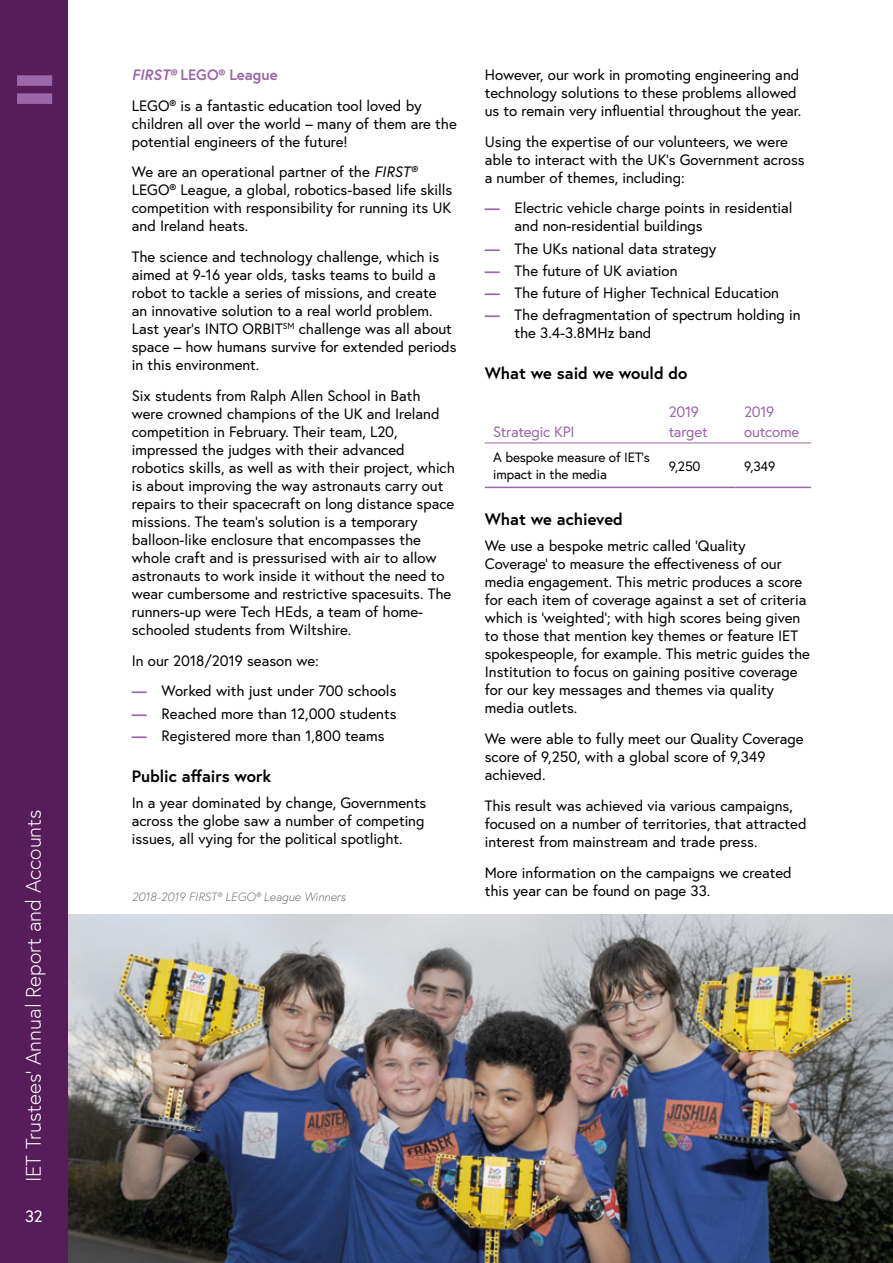
<style>
.page{position:relative;width:893px;height:1263px;background:#fff}
.page>*{position:absolute;margin:0;border:0;box-sizing:border-box;transform-origin:0 0}
.t1{font:300 21px "Europa";color:#fff}
.t2{font:700 16.5px "Europa";color:#000}
.t3{font:16.5px "Europa";color:#fff}
.t4{font:15px/18px "Europa";color:#000}
.t5{font:15px/19.5px "Europa";letter-spacing:-.015em;color:#9c67a8}
.t6{font:13.5px/16.5px "Europa";letter-spacing:-.01em;color:#000}
.t7{font:italic 300 12px "Europa";color:#706f6f}
.s1{font-weight:700;font-style:italic;color:#9c67a8}
.s2{font-weight:700;color:#9c67a8}
.s3{font-style:italic}
</style>
<div class="page">
<div style="left:0;top:0;width:68px;height:1263px;background:#561d5a"></div>
<svg style="left:17px;top:75px;width:35px;height:29px"></svg>
<hr style="left:485px;top:443px;width:175px;height:1px;background:#9c67a8">
<hr style="left:660px;top:443px;width:76px;height:1px;background:#9c67a8">
<hr style="left:736px;top:443px;width:75px;height:1px;background:#9c67a8">
<hr style="left:485px;top:487px;width:175px;height:1px;background:#9c67a8">
<hr style="left:660px;top:487px;width:76px;height:1px;background:#9c67a8">
<hr style="left:736px;top:487px;width:75px;height:1px;background:#9c67a8">
<img style="left:68px;top:915px;width:825px;height:348px">
<h1 class="t1" style="left:20px;top:1182px;width:374px;rotate:-90deg">IET Trustees’ Annual Report and Accounts</h1>
<p class="t3" style="left:25px;top:1205px;width:19px">32</p>
<p class="t4" style="left:132px;top:59px;width:291px;line-height:30.8px"><span class="s1">FIRST®</span> <span class="s2">LEGO® League<br></span>LEGO® is a fantastic education tool loved by</p>
<p class="t4" style="left:132px;top:114px;width:326px">children all over the world – many of them are the potential engineers of the future!</p>
<p class="t4" style="left:132px;top:163px;width:322px">We are an operational partner of the <span class="s3">FIRST® </span>LEGO® League, a global, robotics-based life skills competition with responsibility for running its UK and Ireland heats.</p>
<p class="t4" style="left:132px;top:247px;width:326px">The science and technology challenge, which is aimed at 9-16 year olds, tasks teams to build a robot to tackle a series of missions, and create<br>an innovative solution to a real world problem.<br>Last year’s INTO ORBIT<sup>SM</sup> challenge was all about space – how humans survive for extended periods in this environment.</p>
<p class="t4" style="left:132px;top:386px;width:325px">Six students from Ralph Allen School in Bath were crowned champions of the UK and Ireland competition in February. Their team, L20, impressed the judges with their advanced robotics skills, as well as with their project, which is about improving the way astronauts carry out repairs to their spacecraft on long distance space missions. The team’s solution is a temporary balloon-like enclosure that encompasses the whole craft and is pressurised with air to allow astronauts to work inside it without the need to wear cumbersome and restrictive spacesuits. The runners-up were Tech HEds, a team of home&shy;schooled students from Wiltshire.</p>
<p class="t4" style="left:132px;top:651px;width:188px">In our 2018/2019 season we:</p>
<p class="t4" style="left:132px;top:682px;width:266px"><span class="s2">—</span> Worked with just under 700 schools</p>
<p class="t4" style="left:132px;top:704px;width:266px"><span class="s2">—</span> Reached more than 12,000 students</p>
<p class="t4" style="left:132px;top:726px;width:254px"><span class="s2">—</span> Registered more than 1,800 teams</p>
<p class="t2" style="left:132px;top:765px;width:141px">Public affairs work</p>
<p class="t4" style="left:132px;top:794px;width:296px">In a year dominated by change, Governments across the globe saw a number of competing issues, all vying for the political spotlight.</p>
<p class="t7" style="left:132px;top:889px;width:215px">2018-2019 FIRST® LEGO® League Winners</p>
<p class="t4" style="left:485px;top:65px;width:318px">However, our work in promoting engineering and technology solutions to these problems allowed us to remain very influential throughout the year.</p>
<p class="t4" style="left:485px;top:132px;width:321px">Using the expertise of our volunteers, we were able to interact with the UK’s Government across a number of themes, including:</p>
<p class="t4" style="left:514px;top:199px;width:280px;text-indent:-30px"><span class="s2">—</span> Electric vehicle charge points in residential and non-residential buildings</p>
<p class="t4" style="left:485px;top:239px;width:233px"><span class="s2">—</span> The UKs national data strategy</p>
<p class="t4" style="left:485px;top:261px;width:194px"><span class="s2">—</span> The future of UK aviation</p>
<p class="t4" style="left:485px;top:283px;width:296px"><span class="s2">—</span> The future of Higher Technical Education</p>
<p class="t4" style="left:514px;top:306px;width:288px;text-indent:-30px"><span class="s2">—</span> The defragmentation of spectrum holding in the 3.4-3.8MHz band</p>
<p class="t2" style="left:485px;top:362px;width:204px">What we said we would do</p>
<p class="t5" style="left:493px;top:422px;width:83px">Strategic KPI</p>
<p class="t5" style="left:669px;top:402px;width:41px">2019 target</p>
<p class="t5" style="left:744px;top:402px;width:57px">2019 outcome</p>
<p class="t6" style="left:493px;top:449px;width:158px">A bespoke measure of IET’s impact in the media</p>
<p class="t6" style="left:669px;top:457px;width:33px">9,250</p>
<p class="t6" style="left:744px;top:457px;width:33px">9,349</p>
<p class="t2" style="left:485px;top:508px;width:140px">What we achieved</p>
<p class="t4" style="left:485px;top:537px;width:327px">We use a bespoke metric called ‘Quality Coverage’ to measure the effectiveness of our media engagement. This metric produces a score for each item of coverage against a set of criteria which is ‘weighted’; with high scores being given to those that mention key themes or feature IET spokespeople, for example. This metric guides the Institution to focus on gaining positive coverage for our key messages and themes via quality media outlets.</p>
<p class="t4" style="left:485px;top:730px;width:320px">We were able to fully meet our Quality Coverage score of 9,250, with a global score of 9,349 achieved.</p>
<p class="t4" style="left:485px;top:796px;width:323px">This result was achieved via various campaigns, focused on a number of territories, that attracted interest from mainstream and trade press.</p>
<p class="t4" style="left:485px;top:863px;width:309px">More information on the campaigns we created this year can be found on page 33.</p>
</div>
